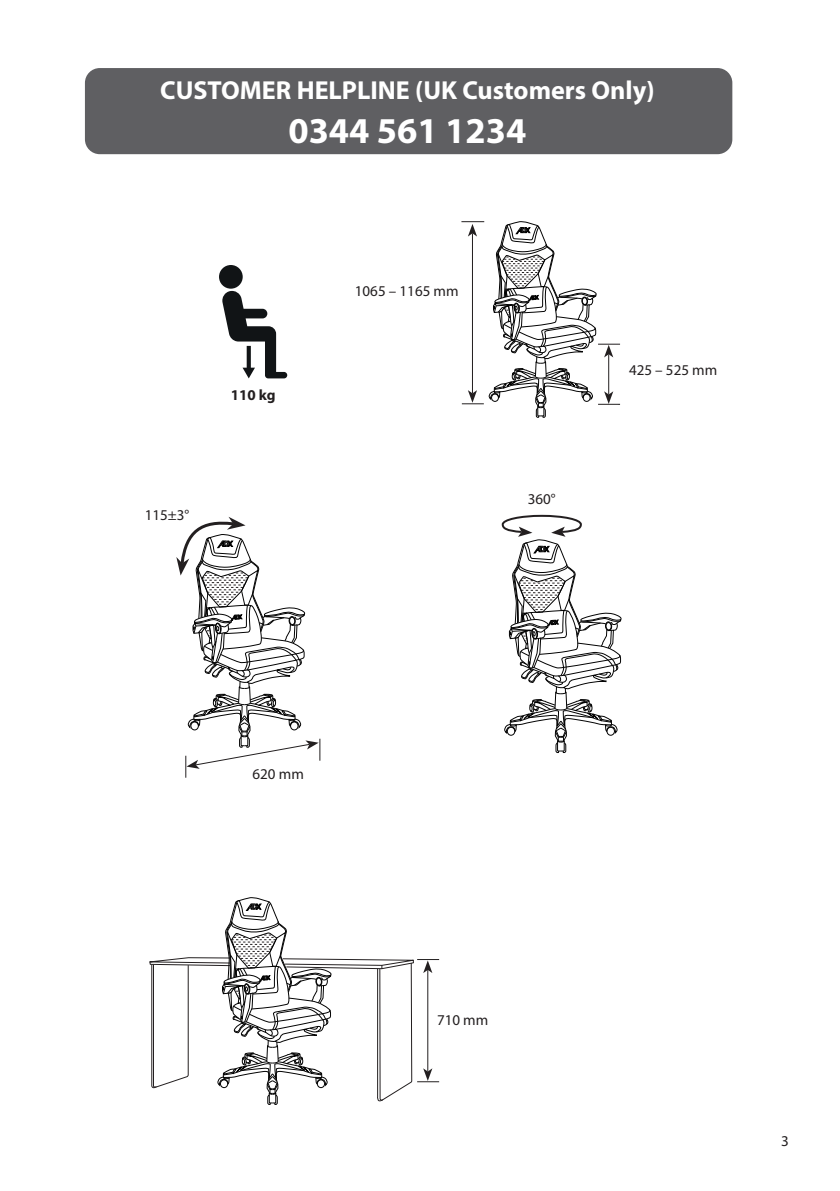
<style>
.page{position:relative;width:840px;height:1191px;background:#fff}
.page>*{position:absolute;margin:0;border:0;box-sizing:border-box;transform-origin:0 0}
.t1{font:700 36.6px "Myriad Pro";color:#fff}
.t2{font:700 26px "Myriad Pro";color:#fff}
.t3{font:15px "Myriad Pro";color:#231f20}
.t4{font:700 15px "Myriad Pro";color:#231f20}
</style>
<div class="page">
<div style="left:85px;top:68px;width:647px;height:86px;background:#5f5f62;border-radius:15px"></div>
<div style="left:219px;top:265px;width:23px;height:24px;background:#111416;border-radius:50%"></div>
<svg style="left:222px;top:290px;width:65px;height:88px"></svg>
<svg style="left:501px;top:514px;width:120px;height:239px"></svg>
<svg style="left:176px;top:517px;width:144px;height:260px"></svg>
<svg style="left:461px;top:221px;width:158px;height:196px"></svg>
<svg style="left:149px;top:897px;width:290px;height:207px"></svg>
<div style="left:437px;top:1014px;width:65px;height:13px;background:#fff"></div>
<h2 class="t2" style="left:160px;top:73px;width:495px">CUSTOMER HELPLINE (UK Customers Only)</h2>
<h1 class="t1" style="left:288px;top:106px;width:239px">0344 561 1234</h1>
<p class="t3" style="left:145px;top:506px;width:46px">115±3°</p>
<p class="t4" style="left:230px;top:385px;width:46px">110 kg</p>
<p class="t3" style="left:355px;top:282px;width:105px">1065 – 1165 mm</p>
<p class="t3" style="left:527px;top:489px;width:29px">360°</p>
<p class="t3" style="left:628px;top:360px;width:90px">425 – 525 mm</p>
<p class="t3" style="left:252px;top:764px;width:53px">620 mm</p>
<p class="t3" style="left:437px;top:1010px;width:53px">710 mm</p>
<p class="t3" style="left:780px;top:1131px;width:9px">3</p>
</div>
